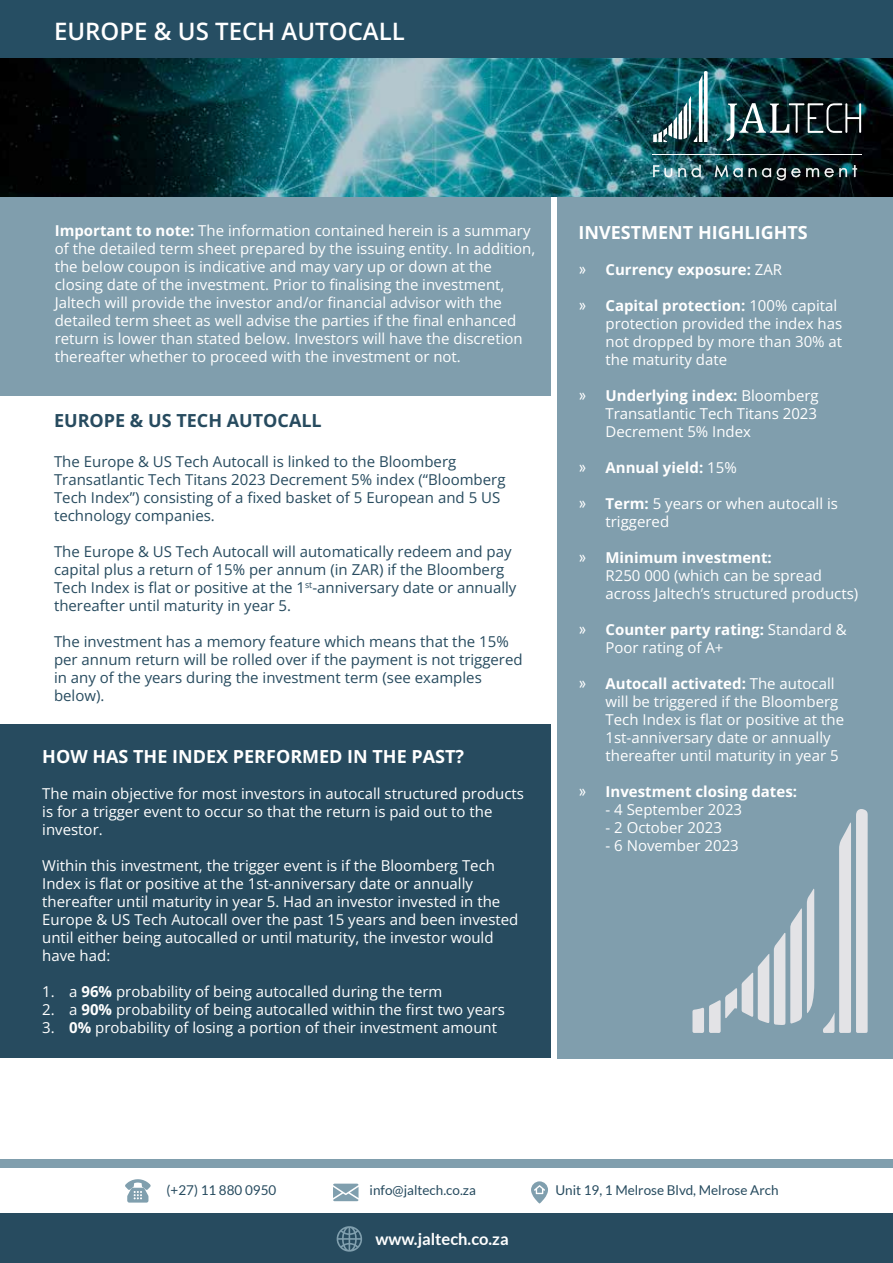
<style>
.page{position:relative;width:893px;height:1263px;background:#fff}
.page>*{position:absolute;margin:0;border:0;box-sizing:border-box;transform-origin:0 0}
.t1{font:600 24px "Open Sans";color:#fff}
.t2{font:700 18px "Open Sans";color:#fff}
.t3{font:700 18px "Open Sans";color:#274b5f}
.t4{font:700 16.5px "Lato";color:#fff}
.t5{font:15px/18px "Open Sans";color:#fff}
.t6{font:15px/18px "Open Sans";color:#274b5f}
.t7{font:700 15px "Open Sans";color:#fff}
.t8{font:13.5px "Lato";color:#274b5f}
.s1{font-weight:700}
.s2{font-family:"Lato";font-weight:400;font-size:18px}
.s3{font-weight:400}
.s4{font-family:"Lato";font-size:18px}
</style>
<div class="page">
<div style="left:0;top:1160px;width:893px;height:103px;background:#809ead"></div>
<div style="left:0;top:1175px;width:893px;height:88px;background:#274b5f"></div>
<div style="left:0;top:1169px;width:893px;height:44px;background:#fff"></div>
<svg style="left:125px;top:1179px;width:26px;height:23px"></svg>
<svg style="left:333px;top:1183px;width:26px;height:18px"></svg>
<svg style="left:531px;top:1181px;width:17px;height:22px"></svg>
<svg style="left:0;top:58px;width:893px;height:139px"></svg>
<svg style="left:726px;top:103px;width:135px;height:38px"></svg>
<svg style="left:653px;top:71px;width:55px;height:71px"></svg>
<hr style="left:652px;top:154px;width:210px;height:1px;background:#fff">
<svg style="left:653px;top:165px;width:19px;height:12px"></svg>
<svg style="left:678px;top:168px;width:8px;height:9px"></svg>
<svg style="left:692px;top:165px;width:9px;height:12px"></svg>
<svg style="left:715px;top:165px;width:28px;height:12px"></svg>
<svg style="left:749px;top:168px;width:7px;height:9px"></svg>
<svg style="left:762px;top:168px;width:9px;height:9px"></svg>
<svg style="left:777px;top:168px;width:23px;height:12px"></svg>
<svg style="left:806px;top:165px;width:51px;height:12px"></svg>
<div style="left:0;top:0;width:893px;height:58px;background:#264e63"></div>
<div style="left:0;top:724px;width:554px;height:334px;background:#274b5f"></div>
<div style="left:0;top:197px;width:551px;height:198px;background:#809ead"></div>
<div style="left:556px;top:197px;width:337px;height:861px;background:#809ead"></div>
<div style="left:551px;top:197px;width:5px;height:888px;background:#fff"></div>
<svg style="left:692px;top:888px;width:123px;height:145px"></svg>
<svg style="left:823px;top:809px;width:45px;height:224px"></svg>
<svg style="left:336px;top:1226px;width:26px;height:26px"></svg>
<h1 class="t1" style="left:54px;top:15px;width:352px">EUROPE &amp; US TECH AUTOCALL</h1>
<p class="t5" style="left:55px;top:221px;width:482px"><span class="s1">Important to note:</span> The information contained herein is a summary of the detailed term sheet prepared by the issuing entity. In addition, the below coupon is indicative and may vary up or down at the closing date of the investment. Prior to finalising the investment, Jaltech will provide the investor and/or financial advisor with the detailed term sheet as well advise the parties if the final enhanced return is lower than stated below. Investors will have the discretion thereafter whether to proceed with the investment or not.</p>
<p class="t3" style="left:54px;top:408px;width:269px">EUROPE &amp; US TECH AUTOCALL</p>
<p class="t6" style="left:54px;top:452px;width:453px">The Europe &amp; US Tech Autocall is linked to the Bloomberg Transatlantic Tech Titans 2023 Decrement 5% index (“Bloomberg Tech Index”) consisting of a fixed basket of 5 European and 5 US technology companies.</p>
<p class="t6" style="left:54px;top:542px;width:464px">The Europe &amp; US Tech Autocall will automatically redeem and pay capital plus a return of 15% per annum (in ZAR) if the Bloomberg Tech Index is flat or positive at the 1<sup>st</sup>-anniversary date or annually thereafter until maturity in year 5.</p>
<p class="t6" style="left:54px;top:632px;width:470px">The investment has a memory feature which means that the 15% per annum return will be rolled over if the payment is not triggered in any of the years during the investment term (see examples below).</p>
<p class="t2" style="left:42px;top:744px;width:423px">HOW HAS THE INDEX PERFORMED IN THE PAST?</p>
<p class="t5" style="left:42px;top:784px;width:483px">The main objective for most investors in autocall structured products is for a trigger event to occur so that the return is paid out to the investor.</p>
<p class="t5" style="left:42px;top:856px;width:478px">Within this investment, the trigger event is if the Bloomberg Tech Index is flat or positive at the 1st-anniversary date or annually thereafter until maturity in year 5. Had an investor invested in the Europe &amp; US Tech Autocall over the past 15 years and been invested until either being autocalled or until maturity, the investor would have had:</p>
<p class="t5" style="left:42px;top:982px;width:402px">1. a <span class="s1">96%</span> probability of being autocalled during the term</p>
<p class="t5" style="left:42px;top:1000px;width:464px">2. a <span class="s1">90%</span> probability of being autocalled within the first two years</p>
<p class="t5" style="left:42px;top:1018px;width:456px">3. <span class="s1">0%</span> probability of losing a portion of their investment amount</p>
<p class="t2" style="left:578px;top:220px;width:231px">INVESTMENT HIGHLIGHTS</p>
<p class="t7" style="left:578px;top:259px;width:205px"><span class="s2">»</span> Currency exposure: <span class="s3">ZAR</span></p>
<p class="t5" style="left:605px;top:296px;width:238px;text-indent:-27px"><span class="s4">»</span> <span class="s1">Capital protection:</span> 100% capital protection provided the index has not dropped by more than 30% at the maturity date</p>
<p class="t5" style="left:605px;top:386px;width:215px;text-align:justify;text-indent:-27px"><span class="s4">»</span> <span class="s1">Underlying index:</span> Bloomberg Transatlantic Tech Titans 2023<br>Decrement 5% Index</p>
<p class="t7" style="left:578px;top:457px;width:160px"><span class="s2">»</span> Annual yield: <span class="s3">15%</span></p>
<p class="t5" style="left:605px;top:494px;width:234px;text-indent:-27px"><span class="s4">»</span> <span class="s1">Term:</span> 5 years or when autocall is triggered</p>
<p class="t5" style="left:605px;top:548px;width:254px;text-indent:-27px"><span class="s4">»</span> <span class="s1">Minimum investment:<br></span>R250 000 (which can be spread across Jaltech’s structured products)</p>
<p class="t5" style="left:605px;top:620px;width:243px;text-indent:-27px"><span class="s4">»</span> <span class="s1">Counter party rating:</span> Standard &amp;<br>Poor rating of A+</p>
<p class="t5" style="left:605px;top:674px;width:240px;text-indent:-27px"><span class="s4">»</span> <span class="s1">Autocall activated:</span> The autocall will be triggered if the Bloomberg Tech Index is flat or positive at the 1st-anniversary date or annually thereafter until maturity in year 5</p>
<p class="t7" style="left:578px;top:781px;width:220px"><span class="s2">»</span> Investment closing dates:</p>
<p class="t5" style="left:605px;top:800px;width:138px">- 4 September 2023</p>
<p class="t5" style="left:605px;top:818px;width:118px">- 2 October 2023</p>
<p class="t5" style="left:605px;top:836px;width:135px">- 6 November 2023</p>
<p class="t8" style="left:166px;top:1183px;width:111px">(+27) 11 880 0950</p>
<p class="t8" style="left:370px;top:1183px;width:108px">info@jaltech.co.za</p>
<p class="t8" style="left:555px;top:1183px;width:225px">Unit 19, 1 Melrose Blvd, Melrose Arch</p>
<p class="t4" style="left:375px;top:1230px;width:135px">www.jaltech.co.za</p>
</div>
